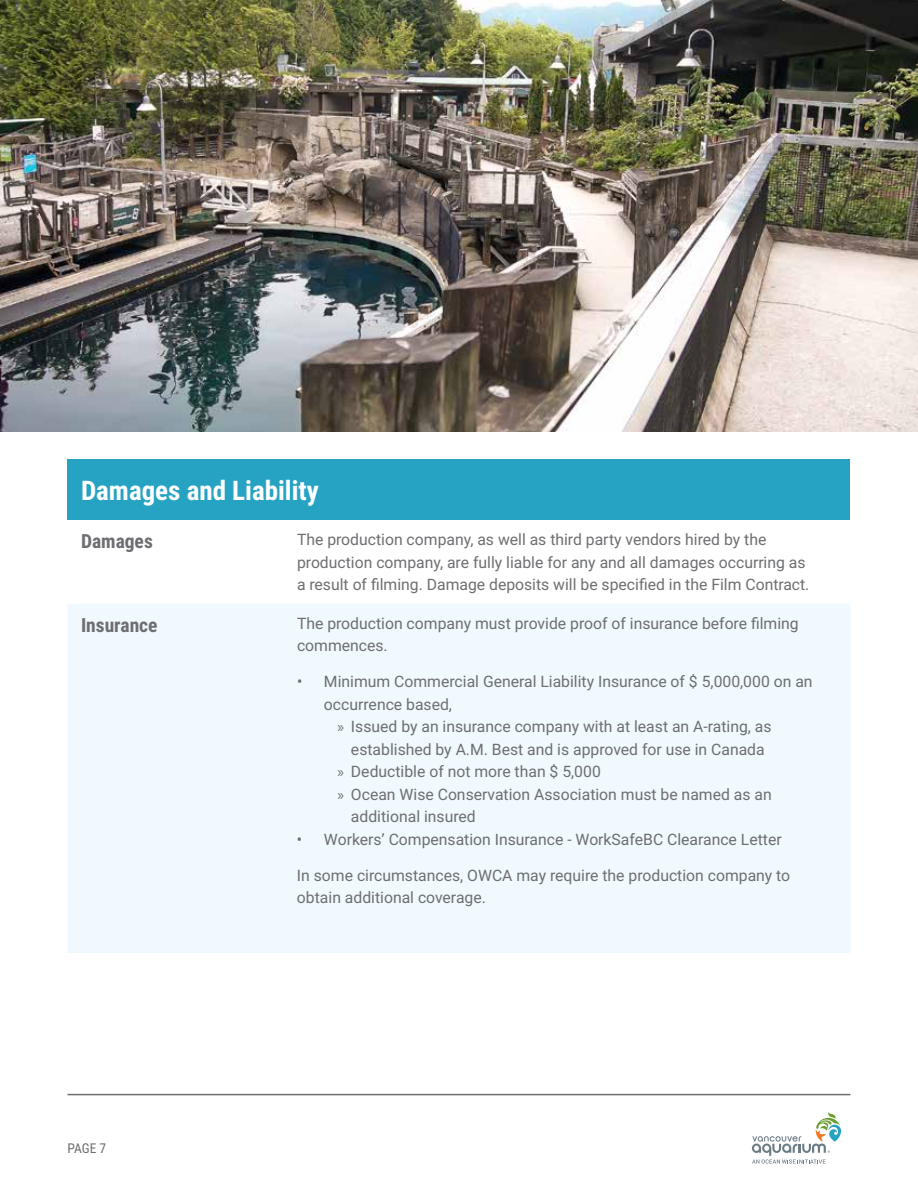
<style>
.page{position:relative;width:918px;height:1188px;background:#fff}
.page>*{position:absolute;margin:0;border:0;box-sizing:border-box;transform-origin:0 0}
.t1{font:700 27px "Roboto Condensed";color:#fff}
.t2{font:700 19.5px "Roboto Condensed";color:#6d6e71}
.t3{font:15.75px/22.5px "Roboto";color:#6d6e71}
.t4{font:13.5px "Roboto Condensed";color:#6d6e71}
.s1{font-family:"Myriad Pro"}
</style>
<div class="page">
<hr style="left:68px;top:1094px;width:782px;height:1px;background:#6d6e71">
<svg style="left:752px;top:1112px;width:89px;height:52px"></svg>
<div style="left:68px;top:459px;width:782px;height:61px;background:#26a3c3"></div>
<div style="left:68px;top:604px;width:782px;height:349px;background:#eff9fe"></div>
<img style="left:0;top:0;width:918px;height:432px">
<h1 class="t1" style="left:81px;top:471px;width:239px">Damages and Liability</h1>
<p class="t2" style="left:81px;top:527px;width:73px">Damages</p>
<p class="t3" style="left:297px;top:528px;width:514px">The production company, as well as third party vendors hired by the production company, are fully liable for any and all damages occurring as a result of filming. Damage deposits will be specified in the Film Contract.</p>
<p class="t2" style="left:81px;top:611px;width:78px">Insurance</p>
<p class="t3" style="left:297px;top:611px;width:503px">The production company must provide proof of insurance before filming commences.</p>
<p class="t3" style="left:297px;top:670px;width:517px">• Minimum Commercial General Liability Insurance of $ 5,000,000 on an</p>
<p class="t3" style="left:324px;top:692px;width:130px">occurrence based,</p>
<p class="t3" style="left:337px;top:715px;width:436px"><span class="s1">»</span> Issued by an insurance company with at least an A-rating, as</p>
<p class="t3" style="left:351px;top:737px;width:415px">established by A.M. Best and is approved for use in Canada</p>
<p class="t3" style="left:337px;top:760px;width:265px"><span class="s1">»</span> Deductible of not more than $ 5,000</p>
<p class="t3" style="left:337px;top:782px;width:436px"><span class="s1">»</span> Ocean Wise Conservation Association must be named as an</p>
<p class="t3" style="left:351px;top:805px;width:126px">additional insured</p>
<p class="t3" style="left:297px;top:828px;width:486px">• Workers’ Compensation Insurance - WorkSafeBC Clearance Letter</p>
<p class="t3" style="left:297px;top:864px;width:495px">In some circumstances, OWCA may require the production company to obtain additional coverage.</p>
<p class="t4" style="left:68px;top:1139px;width:40px">PAGE 7</p>
</div>
